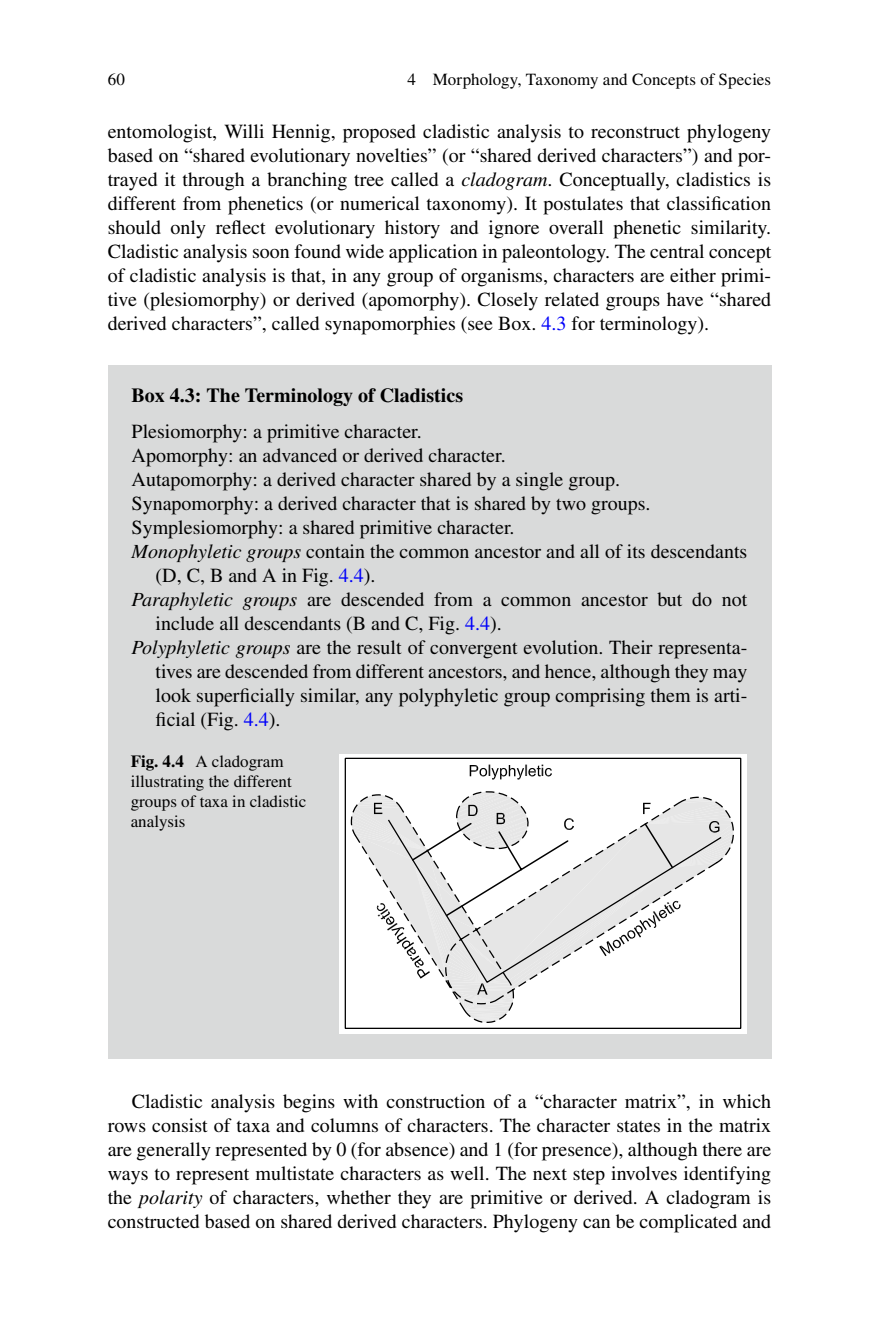
<style>
.page{position:relative;width:879px;height:1333px;background:#fff}
.page>*{position:absolute;margin:0;border:0;box-sizing:border-box;transform-origin:0 0}
.t1{font:20px/24px "Ygmrjv Times";color:#000;text-align:justify}
.t2{font:700 20px "Tkrysm Times";color:#000}
.t3{font:17px/20px "Ygmrjv Times";color:#000}
.t4{font:17px "Pckcqk Times";color:#000}
.t5{font:15.8px "Jdqmnl Helvetica";color:#000}
.s1{font-family:"Cgbxhc Times";font-style:italic}
.s2{color:#0000fa}
.s3{font-family:"Tkrysm Times";font-weight:700}
</style>
<div class="page">
<div style="left:108px;top:365px;width:663px;height:693px;background:#d9dada"></div>
<div style="left:339px;top:754px;width:408px;height:279px;background:#fff"></div>
<svg style="left:344px;top:757px;width:398px;height:272px"></svg>
<svg style="left:351px;top:791px;width:382px;height:232px"></svg>
<p class="t3" style="left:108px;top:69px;width:19px">60</p>
<p class="t1" style="left:108px;top:119px;width:665px">entomologist, Willi Hennig, proposed cladistic analysis to reconstruct phylogeny based on “shared evolutionary novelties” (or “shared derived characters”) and por&shy;trayed it through a branching tree called a <span class="s1">cladogram</span>. Conceptually, cladistics is different from phenetics (or numerical taxonomy). It postulates that classification should only reflect evolutionary history and ignore overall phenetic similarity.<br>Cladistic analysis soon found wide application in paleontology. The central concept of cladistic analysis is that, in any group of organisms, characters are either primi&shy;tive (plesiomorphy) or derived (apomorphy). Closely related groups have “shared derived characters”, called synapomorphies (see Box. <span class="s2">4.3</span> for terminology).</p>
<p class="t4" style="left:407px;top:70px;width:365px">4 Morphology, Taxonomy and Concepts of Species</p>
<p class="t2" style="left:132px;top:383px;width:333px">Box 4.3: The Terminology of Cladistics</p>
<p class="t1" style="left:132px;top:419px;width:292px">Plesiomorphy: a primitive character.</p>
<p class="t1" style="left:132px;top:443px;width:376px">Apomorphy: an advanced or derived character.</p>
<p class="t1" style="left:132px;top:467px;width:490px">Autapomorphy: a derived character shared by a single group.</p>
<p class="t1" style="left:132px;top:491px;width:520px">Synapomorphy: a derived character that is shared by two groups.</p>
<p class="t1" style="left:132px;top:515px;width:384px">Symplesiomorphy: a shared primitive character.</p>
<p class="t1" style="left:132px;top:539px;width:617px"><span class="s1">Monophyletic groups</span> contain the common ancestor and all of its descendants</p>
<p class="t1" style="left:156px;top:563px;width:221px">(D, C, B and A in Fig. <span class="s2">4.4</span>).</p>
<p class="t1" style="left:132px;top:587px;width:617px"><span class="s1">Paraphyletic groups</span> are descended from a common ancestor but do not</p>
<p class="t1" style="left:156px;top:611px;width:348px">include all descendants (B and C, Fig. <span class="s2">4.4</span>).</p>
<p class="t1" style="left:132px;top:635px;width:617px"><span class="s1">Polyphyletic groups</span> are the result of convergent evolution. Their representa-</p>
<p class="t1" style="left:156px;top:659px;width:593px">tives are descended from different ancestors, and hence, although they may</p>
<p class="t1" style="left:156px;top:683px;width:593px">look superficially similar, any polyphyletic group comprising them is arti-</p>
<p class="t1" style="left:156px;top:707px;width:126px">ficial (Fig. <span class="s2">4.4</span>).</p>
<p class="t5" style="left:488px;top:761px;width:5px">l</p>
<p class="t5" style="left:524px;top:761px;width:21px">l i</p>
<p class="t3" style="left:131px;top:751px;width:177px"><span class="s3">Fig. 4.4</span> A cladogram illustrating the different groups of taxa in cladistic analysis</p>
<p class="t1" style="left:108px;top:1088px;width:665px;text-indent:24px">Cladistic analysis begins with construction of a “character matrix”, in which rows consist of taxa and columns of characters. The character states in the matrix are generally represented by 0 (for absence) and 1 (for presence), although there are ways to represent multistate characters as well. The next step involves identifying the <span class="s1">polarity</span> of characters, whether they are primitive or derived. A cladogram is constructed based on shared derived characters. Phylogeny can be complicated and</p>
</div>
